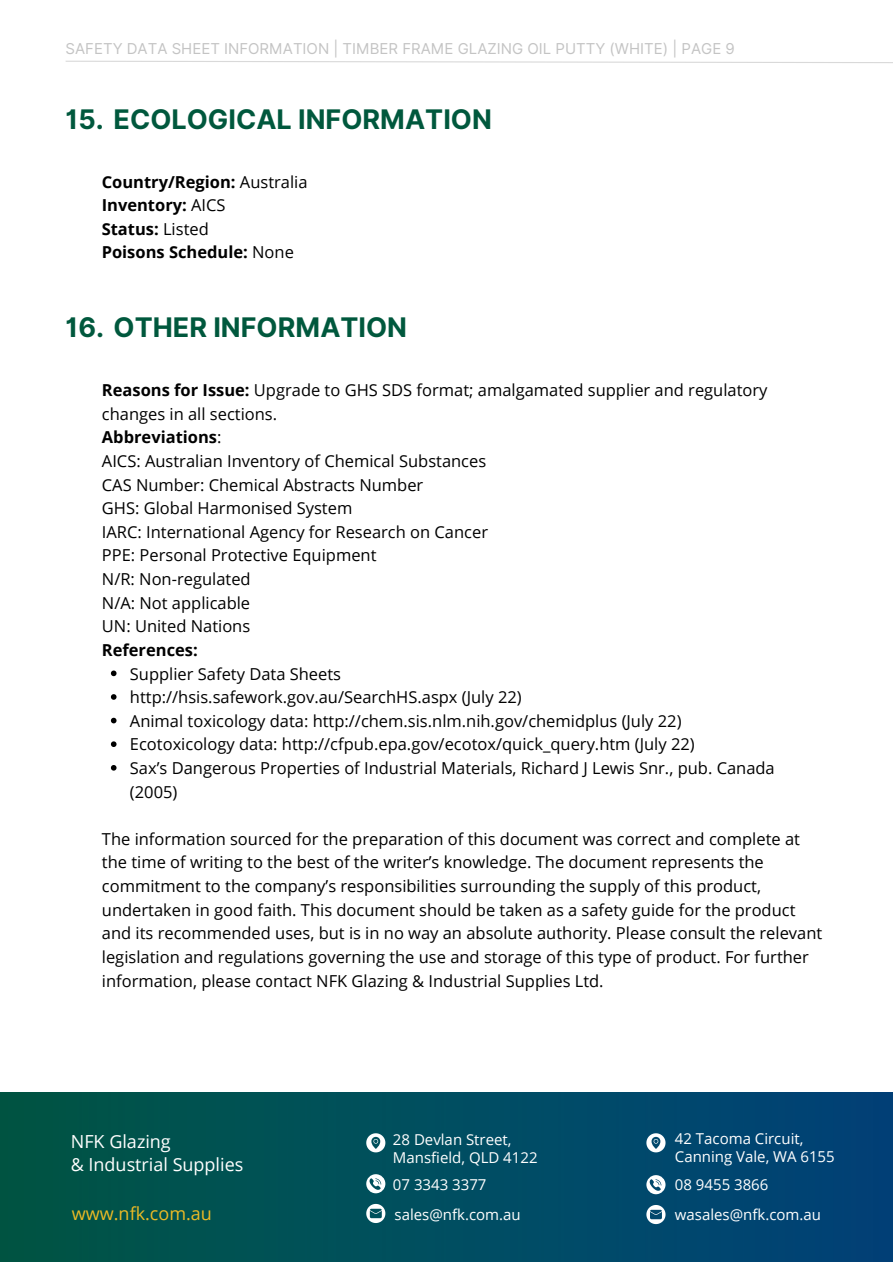
<style>
.page{position:relative;width:893px;height:1264px;background:#fff}
.page>*{position:absolute;margin:0;border:0;box-sizing:border-box;transform-origin:0 0}
.t1{font:700 27px "Inter";color:#00583d}
.t2{font:18px "Open Sans";color:#fff}
.t3{font:18px "Open Sans";color:#ecba25}
.t4{font:16.5px/23.5px "Open Sans";color:#000}
.t5{font:700 16.5px "Open Sans";color:#000}
.t6{font:15px "Open Sans";color:#fff}
.t7{font:15px "Inter";color:#c4c4c4}
.s1{font-weight:400}
.s2{font-weight:700}
</style>
<div class="page">
<img style="left:0;top:1092px;width:892px;height:169px">
<svg style="left:366px;top:1174px;width:19px;height:19px"></svg>
<svg style="left:366px;top:1133px;width:19px;height:19px"></svg>
<svg style="left:366px;top:1203px;width:19px;height:19px"></svg>
<svg style="left:646px;top:1175px;width:19px;height:19px"></svg>
<svg style="left:646px;top:1133px;width:19px;height:19px"></svg>
<svg style="left:646px;top:1204px;width:19px;height:19px"></svg>
<svg style="left:65px;top:60px;width:827px;height:3px"></svg>
<svg style="left:111px;top:670px;width:5px;height:6px"></svg>
<svg style="left:111px;top:694px;width:5px;height:5px"></svg>
<svg style="left:111px;top:717px;width:5px;height:6px"></svg>
<svg style="left:111px;top:741px;width:5px;height:6px"></svg>
<svg style="left:111px;top:765px;width:5px;height:5px"></svg>
<p class="t7" style="left:66px;top:40px;width:670px">SAFETY DATA SHEET INFORMATION | TIMBER FRAME GLAZING OIL PUTTY (WHITE) | PAGE 9</p>
<p class="t1" style="left:66px;top:103px;width:427px">15. ECOLOGICAL INFORMATION</p>
<p class="t5" style="left:102px;top:170px;width:207px">Country/Region: <span class="s1">Australia</span></p>
<p class="t5" style="left:102px;top:193px;width:125px">Inventory: <span class="s1">AICS</span></p>
<p class="t5" style="left:102px;top:217px;width:109px">Status: <span class="s1">Listed</span></p>
<p class="t5" style="left:102px;top:241px;width:194px">Poisons Schedule: <span class="s1">None</span></p>
<p class="t1" style="left:66px;top:311px;width:343px">16. OTHER INFORMATION</p>
<p class="t4" style="left:102px;top:378px;width:667px"><span class="s2">Reasons for Issue:</span> Upgrade to GHS SDS format; amalgamated supplier and regulatory changes in all sections.</p>
<p class="t5" style="left:102px;top:426px;width:121px">Abbreviations<span class="s1">:</span></p>
<p class="t4" style="left:102px;top:449px;width:386px">AICS: Australian Inventory of Chemical Substances</p>
<p class="t4" style="left:102px;top:472px;width:323px">CAS Number: Chemical Abstracts Number</p>
<p class="t4" style="left:102px;top:496px;width:252px">GHS: Global Harmonised System</p>
<p class="t4" style="left:102px;top:519px;width:387px">IARC: International Agency for Research on Cancer</p>
<p class="t4" style="left:102px;top:543px;width:276px">PPE: Personal Protective Equipment</p>
<p class="t4" style="left:102px;top:567px;width:150px">N/R: Non-regulated</p>
<p class="t4" style="left:102px;top:590px;width:150px">N/A: Not applicable</p>
<p class="t4" style="left:102px;top:614px;width:150px">UN: United Nations</p>
<p class="t5" style="left:102px;top:638px;width:97px">References:</p>
<p class="t4" style="left:130px;top:661px;width:213px">Supplier Safety Data Sheets</p>
<p class="t4" style="left:130px;top:685px;width:393px">http://hsis.safework.gov.au/SearchHS.aspx (July 22)</p>
<p class="t4" style="left:130px;top:708px;width:553px">Animal toxicology data: http://chem.sis.nlm.nih.gov/chemidplus (July 22)</p>
<p class="t4" style="left:130px;top:732px;width:566px">Ecotoxicology data: http://cfpub.epa.gov/ecotox/quick_query.htm (July 22)</p>
<p class="t4" style="left:130px;top:755px;width:646px">Sax’s Dangerous Properties of Industrial Materials, Richard J Lewis Snr., pub. Canada (2005)</p>
<p class="t4" style="left:102px;top:826px;width:721px">The information sourced for the preparation of this document was correct and complete at the time of writing to the best of the writer’s knowledge. The document represents the commitment to the company’s responsibilities surrounding the supply of this product, undertaken in good faith. This document should be taken as a safety guide for the product and its recommended uses, but is in no way an absolute authority. Please consult the relevant legislation and regulations governing the use and storage of this type of product. For further information, please contact NFK Glazing &amp; Industrial Supplies Ltd.</p>
<p class="t2" style="left:71px;top:1129px;width:101px">NFK Glazing</p>
<p class="t2" style="left:71px;top:1151px;width:174px">&amp; Industrial Supplies</p>
<p class="t6" style="left:393px;top:1129px;width:120px">28 Devlan Street,</p>
<p class="t6" style="left:393px;top:1147px;width:146px">Mansfield, QLD 4122</p>
<p class="t6" style="left:393px;top:1173px;width:95px">07 3343 3377</p>
<p class="t6" style="left:675px;top:1128px;width:130px">42 Tacoma Circuit,</p>
<p class="t6" style="left:675px;top:1146px;width:161px">Canning Vale, WA 6155</p>
<p class="t6" style="left:675px;top:1173px;width:95px">08 9455 3866</p>
<p class="t3" style="left:72px;top:1200px;width:141px">www.nfk.com.au</p>
<p class="t6" style="left:675px;top:1203px;width:148px">wasales@nfk.com.au</p>
<p class="t6" style="left:394px;top:1203px;width:128px">sales@nfk.com.au</p>
</div>
